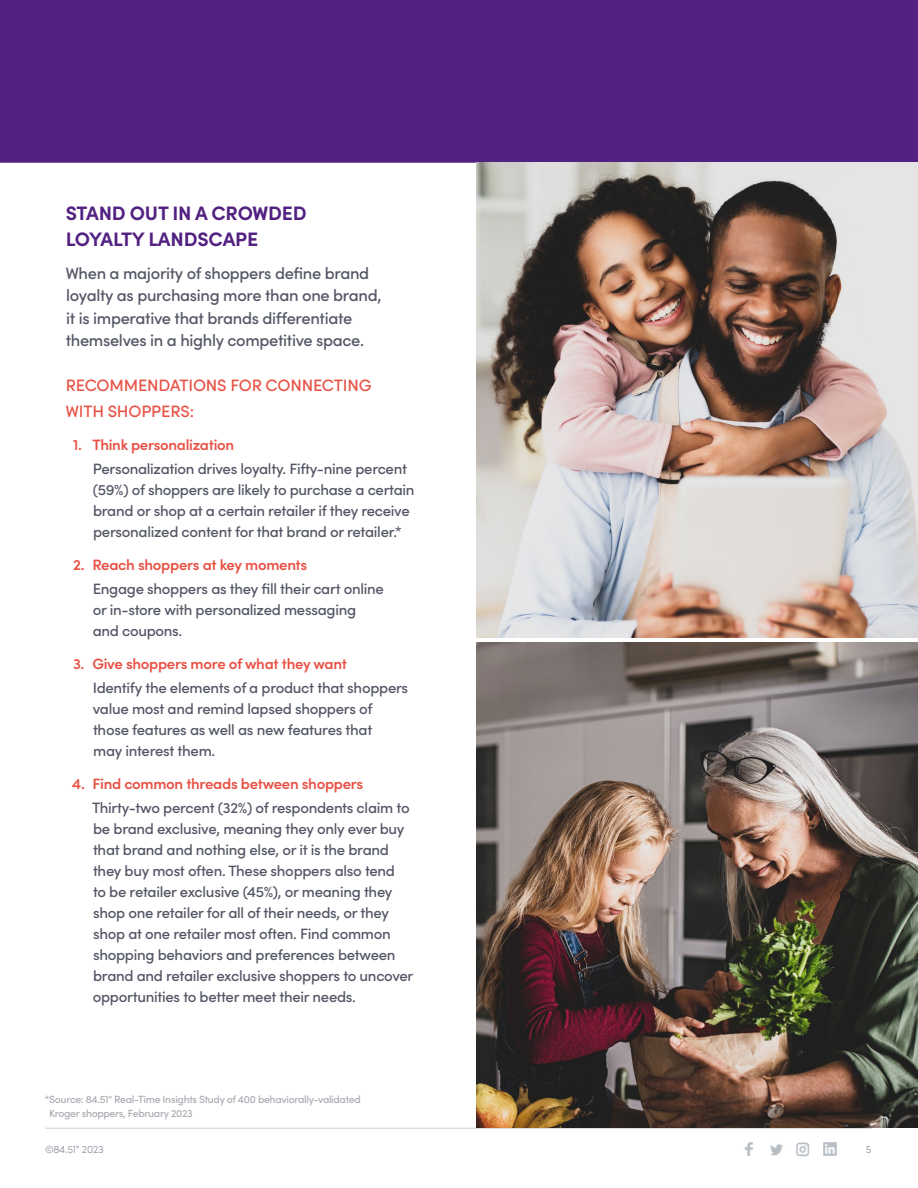
<style>
.page{position:relative;width:918px;height:1188px;background:#fff}
.page>*{position:absolute;margin:0;border:0;box-sizing:border-box;transform-origin:0 0}
.t1{font:700 19.5px/25.5px "Limitless Sans";letter-spacing:-.01em;color:#522181}
.t2{font:500 16.5px/22.5px "Limitless Sans";letter-spacing:-.02em;color:#535665}
.t3{font:500 16.5px/25.5px "Limitless Sans";letter-spacing:-.01em;color:#e85245}
.t4{font:500 15px/21px "Limitless Sans";letter-spacing:-.02em;color:#535665}
.t5{font:600 15px "Limitless Sans";letter-spacing:-.02em;color:#e85245}
.t6{font:500 10.5px/13.5px "Limitless Sans";letter-spacing:-.03em;color:#535665}
.t7{font:300 10.5px "Limitless Sans";letter-spacing:-.02em;color:#898b9a}
</style>
<div class="page">
<hr style="left:45px;top:1128px;width:827px;height:1px;background:#b8bec6">
<img style="left:744px;top:1142px;width:9px;height:14px">
<img style="left:770px;top:1144px;width:13px;height:12px">
<img style="left:823px;top:1142px;width:14px;height:14px">
<img style="left:796px;top:1142px;width:14px;height:15px">
<div style="left:0;top:0;width:918px;height:163px;background:#522181"></div>
<img style="left:476px;top:163px;width:442px;height:475px">
<img style="left:476px;top:642px;width:442px;height:486px">
<h1 class="t1" style="left:66px;top:199px;width:243px">STAND OUT IN A CROWDED<br>LOYALTY LANDSCAPE</h1>
<p class="t2" style="left:66px;top:261px;width:317px">When a majority of shoppers define brand loyalty as purchasing more than one brand, it is imperative that brands differentiate themselves in a highly competitive space.</p>
<p class="t3" style="left:66px;top:372px;width:307px">RECOMMENDATIONS FOR CONNECTING<br>WITH SHOPPERS:</p>
<p class="t5" style="left:73px;top:433px;width:163px">1. Think personalization</p>
<p class="t4" style="left:93px;top:457px;width:323px">Personalization drives loyalty. Fifty-nine percent (59%) of shoppers are likely to purchase a certain brand or shop at a certain retailer if they receive personalized content for that brand or retailer.*</p>
<p class="t5" style="left:73px;top:553px;width:236px">2. Reach shoppers at key moments</p>
<p class="t4" style="left:93px;top:577px;width:293px">Engage shoppers as they fill their cart online or in-store with personalized messaging and coupons.</p>
<p class="t5" style="left:73px;top:652px;width:275px">3. Give shoppers more of what they want</p>
<p class="t4" style="left:93px;top:676px;width:317px">Identify the elements of a product that shoppers value most and remind lapsed shoppers of those features as well as new features that<br>may interest them.</p>
<p class="t5" style="left:72px;top:772px;width:293px">4. Find common threads between shoppers</p>
<p class="t4" style="left:92px;top:796px;width:323px">Thirty-two percent (32%) of respondents claim to be brand exclusive, meaning they only ever buy that brand and nothing else, or it is the brand they buy most often. These shoppers also tend<br>to be retailer exclusive (45%), or meaning they shop one retailer for all of their needs, or they shop at one retailer most often. Find common shopping behaviors and preferences between brand and retailer exclusive shoppers to uncover opportunities to better meet their needs.</p>
<p class="t6" style="left:49px;top:1092px;width:313px;text-indent:-5px">*Source: 84.51° Real-Time Insights Study of 400 behaviorally-validated<br>Kroger shoppers, February 2023</p>
<p class="t7" style="left:45px;top:1142px;width:60px">©84.51° 2023</p>
<p class="t7" style="left:866px;top:1142px;width:7px">5</p>
</div>
